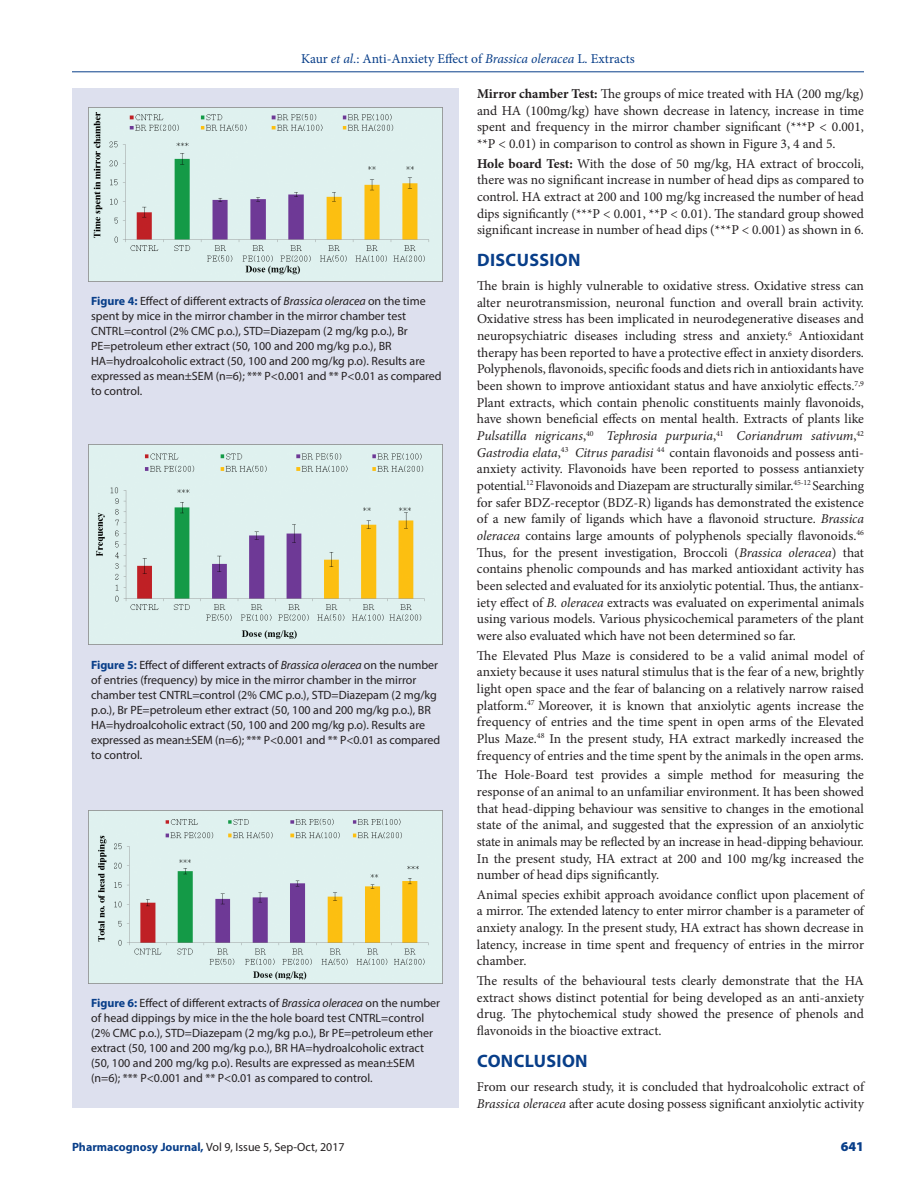
<style>
.page{position:relative;width:918px;height:1188px;background:#fff}
.page>*{position:absolute;margin:0;border:0;box-sizing:border-box;transform-origin:0 0}
._1_HD{font:700 18px "Myriad Pro";letter-spacing:.02em;color:#083e89}
.TXT{font:13.5px/16.6px "Minion Pro";color:#231f20;text-align:justify}
.t1{font:13.5px "Minion Pro";color:#083e89}
.t2{font:900 13.5px "Myriad Pro";color:#083e89}
.FIG_CAP{font:12px/15px "Myriad Pro";color:#231f20}
.s1{font-style:italic}
.s2{font-weight:700;color:#083e89}
.s3{font-weight:700}
</style>
<div class="page">
<hr style="left:72px;top:72px;width:792px;height:1px;background:#083e89">
<div style="left:72px;top:88px;width:387px;height:1020px;background:#dde0ee"></div>
<img style="left:88px;top:107px;width:355px;height:175px">
<img style="left:88px;top:445px;width:355px;height:200px">
<img style="left:88px;top:811px;width:355px;height:172px">
<p class="t1" style="left:301px;top:50px;width:335px">Kaur <span class="s1">et al</span>.: Anti-Anxiety Effect of <span class="s1">Brassica oleracea</span> L. Extracts</p>
<p class="FIG_CAP" style="left:91px;top:294px;width:352px"><span class="s2">Figure 4:</span> Effect of different extracts of <span class="s1">Brassica oleracea</span> on the time spent by mice in the mirror chamber in the mirror chamber test CNTRL=control (2% CMC p.o.), STD=Diazepam (2 mg/kg p.o.), Br PE=petroleum ether extract (50, 100 and 200 mg/kg p.o.), BR HA=hydroalcoholic extract (50, 100 and 200 mg/kg p.o). Results are expressed as mean±SEM (n=6); *** P&lt;0.001 and ** P&lt;0.01 as compared to control.</p>
<p class="FIG_CAP" style="left:91px;top:657px;width:350px"><span class="s2">Figure 5:</span> Effect of different extracts of <span class="s1">Brassica oleracea</span> on the number of entries (frequency) by mice in the mirror chamber in the mirror chamber test CNTRL=control (2% CMC p.o.), STD=Diazepam (2 mg/kg p.o.), Br PE=petroleum ether extract (50, 100 and 200 mg/kg p.o.), BR HA=hydroalcoholic extract (50, 100 and 200 mg/kg p.o). Results are expressed as mean±SEM (n=6); *** P&lt;0.001 and ** P&lt;0.01 as compared to control.</p>
<p class="FIG_CAP" style="left:91px;top:996px;width:350px"><span class="s2">Figure 6:</span> Effect of different extracts of <span class="s1">Brassica oleracea</span> on the number of head dippings by mice in the the hole board test CNTRL=control (2% CMC p.o.), STD=Diazepam (2 mg/kg p.o.), Br PE=petroleum ether extract (50, 100 and 200 mg/kg p.o.), BR HA=hydroalcoholic extract (50, 100 and 200 mg/kg p.o). Results are expressed as mean±SEM (n=6); *** P&lt;0.001 and ** P&lt;0.01 as compared to control.</p>
<p class="TXT" style="left:477px;top:85px;width:389px"><span class="s3">Mirror chamber Test:</span> The groups of mice treated with HA (200 mg/kg) and HA (100mg/kg) have shown decrease in latency, increase in time spent and frequency in the mirror chamber significant (***P &lt; 0.001, **P &lt; 0.01) in comparison to control as shown in Figure 3, 4 and 5.</p>
<p class="TXT" style="left:477px;top:155px;width:389px"><span class="s3">Hole board Test:</span> With the dose of 50 mg/kg, HA extract of broccoli, there was no significant increase in number of head dips as compared to control. HA extract at 200 and 100 mg/kg increased the number of head dips significantly (***P &lt; 0.001, **P &lt; 0.01). The standard group showed significant increase in number of head dips (***P &lt; 0.001) as shown in 6.</p>
<p class="_1_HD" style="left:477px;top:248px;width:105px">DISCUSSION</p>
<p class="TXT" style="left:477px;top:277px;width:389px">The brain is highly vulnerable to oxidative stress. Oxidative stress can alter neurotransmission, neuronal function and overall brain activity.<br>Oxidative stress has been implicated in neurodegenerative diseases and neuropsychiatric diseases including stress and anxiety.<sup>6</sup> Antioxidant therapy has been reported to have a protective effect in anxiety disorders.<br>Polyphenols, flavonoids, specific foods and diets rich in antioxidants have been shown to improve antioxidant status and have anxiolytic effects.<sup>7,9<br></sup>Plant extracts, which contain phenolic constituents mainly flavonoids, have shown beneficial effects on mental health. Extracts of plants like <span class="s1">Pulsatilla nigricans</span>,<sup>40</sup> <span class="s1">Tephrosia purpuria</span>,<sup>41</sup> <span class="s1">Coriandrum sativum</span>,<sup>42<br></sup><span class="s1">Gastrodia elata</span>,<sup>43</sup> <span class="s1">Citrus paradisi</span> <sup>44</sup> contain flavonoids and possess anti&shy;anxiety activity. Flavonoids have been reported to possess antianxiety potential.<sup>12</sup> Flavonoids and Diazepam are structurally similar.<sup>45-12</sup> Searching for safer BDZ-receptor (BDZ-R) ligands has demonstrated the existence of a new family of ligands which have a flavonoid structure. <span class="s1">Brassica oleracea</span> contains large amounts of polyphenols specially flavonoids.<sup>46<br></sup>Thus, for the present investigation, Broccoli (<span class="s1">Brassica oleracea</span>) that contains phenolic compounds and has marked antioxidant activity has been selected and evaluated for its anxiolytic potential. Thus, the antianx&shy;iety effect of <span class="s1">B. oleracea</span> extracts was evaluated on experimental animals using various models. Various physicochemical parameters of the plant were also evaluated which have not been determined so far.</p>
<p class="TXT" style="left:477px;top:647px;width:389px">The Elevated Plus Maze is considered to be a valid animal model of anxiety because it uses natural stimulus that is the fear of a new, brightly light open space and the fear of balancing on a relatively narrow raised platform.<sup>47</sup> Moreover, it is known that anxiolytic agents increase the frequency of entries and the time spent in open arms of the Elevated Plus Maze.<sup>48</sup> In the present study, HA extract markedly increased the frequency of entries and the time spent by the animals in the open arms.</p>
<p class="TXT" style="left:477px;top:767px;width:389px">The Hole-Board test provides a simple method for measuring the response of an animal to an unfamiliar environment. It has been showed that head-dipping behaviour was sensitive to changes in the emotional state of the animal, and suggested that the expression of an anxiolytic state in animals may be reflected by an increase in head-dipping behaviour.<br>In the present study, HA extract at 200 and 100 mg/kg increased the number of head dips significantly.</p>
<p class="TXT" style="left:477px;top:886px;width:389px">Animal species exhibit approach avoidance conflict upon placement of a mirror. The extended latency to enter mirror chamber is a parameter of anxiety analogy. In the present study, HA extract has shown decrease in latency, increase in time spent and frequency of entries in the mirror chamber.</p>
<p class="TXT" style="left:477px;top:973px;width:389px">The results of the behavioural tests clearly demonstrate that the HA extract shows distinct potential for being developed as an anti-anxiety drug. The phytochemical study showed the presence of phenols and flavonoids in the bioactive extract.</p>
<p class="_1_HD" style="left:477px;top:1049px;width:112px">CONCLUSION</p>
<p class="TXT" style="left:477px;top:1078px;width:389px">From our research study, it is concluded that hydroalcoholic extract of<br><span class="s1">Brassica oleracea</span> after acute dosing possess significant anxiolytic activity</p>
<p class="FIG_CAP" style="left:72px;top:1139px;width:274px"><span class="s2">Pharmacognosy Journal,</span> Vol 9, Issue 5, Sep-Oct, 2017</p>
<p class="t2" style="left:841px;top:1137px;width:25px">641</p>
</div>
